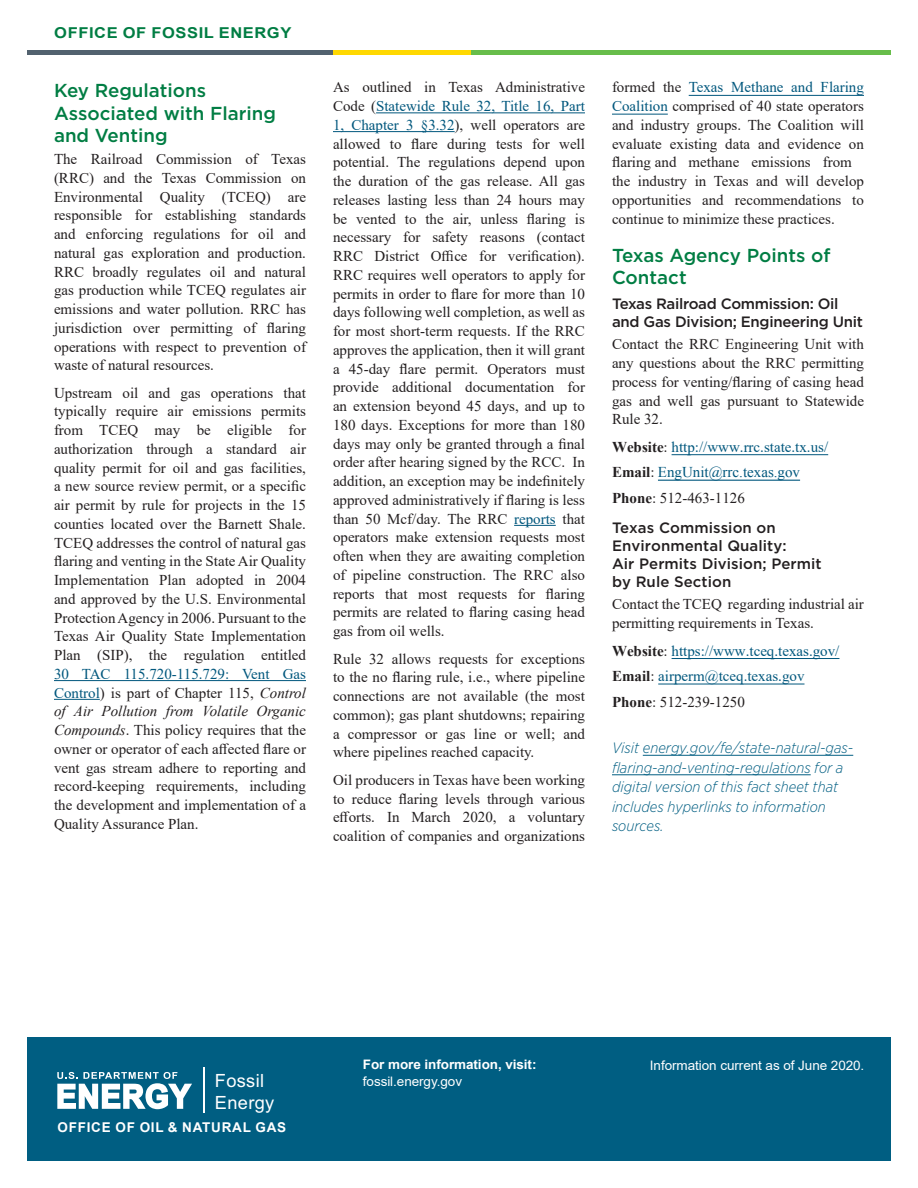
<style>
.page{position:relative;width:918px;height:1188px;background:#fff}
.page>*{position:absolute;margin:0;border:0;box-sizing:border-box;transform-origin:0 0}
.heading_1{font:500 18.75px/22.5px "Gotham";color:#007d43}
.body_text{font:500 18.75px/22.5px "Gotham";color:#007d43}
.t1{font:18.3px "Arial";letter-spacing:.015em;color:#fff}
.body_text-2{font:15px/18.8px "Times New Roman";color:#231f20;text-align:justify}
.body_text-3{font:15px/25.5px "Times New Roman";color:#00577d}
.body_text-4{font:italic 300 15px/19.5px "Gotham Narrow";color:#005e82}
.body_text-5{font:500 15px/18px "Gotham";letter-spacing:.005em;color:#231f20}
.body_text-6{font:500 15px/18px "Gotham";letter-spacing:-.02em;color:#231f20}
.t2{font:700 15px "Arial";letter-spacing:.035em;color:#007d43;scale:1.1 1}
.t3{font:700 13.5px "Arial";letter-spacing:.055em;color:#fff}
.t4{font:13.05px "Arial";letter-spacing:-.005em;color:#fff}
.t5{font:700 13.05px "Arial";letter-spacing:-.005em;color:#fff}
.s1{color:#00577d}
.s2{font-style:italic}
.s3{font-weight:700;color:#231f20}
.s4{color:#231f20}
</style>
<div class="page">
<hr style="left:54px;top:680px;width:252px;height:1px;background:#00577d">
<hr style="left:54px;top:699px;width:46px;height:1px;background:#00577d">
<hr style="left:376px;top:112px;width:209px;height:1px;background:#00577d">
<hr style="left:333px;top:131px;width:122px;height:1px;background:#00577d">
<hr style="left:514px;top:525px;width:42px;height:1px;background:#00577d">
<div style="left:27px;top:1038px;width:864px;height:123px;background:#005e82"></div>
<div style="left:27px;top:50px;width:306px;height:5px;background:#52626f"></div>
<div style="left:333px;top:50px;width:138px;height:5px;background:#ffd801"></div>
<div style="left:471px;top:50px;width:420px;height:5px;background:#67bd4a"></div>
<svg style="left:57px;top:1072px;width:135px;height:37px"></svg>
<hr style="left:203px;top:1067px;width:1px;height:46px;background:#fff">
<hr style="left:689px;top:95px;width:175px;height:1px;background:#00577d">
<hr style="left:612px;top:114px;width:56px;height:1px;background:#00577d">
<hr style="left:672px;top:454px;width:156px;height:1px;background:#00577d">
<hr style="left:658px;top:480px;width:142px;height:1px;background:#00577d">
<hr style="left:672px;top:658px;width:167px;height:1px;background:#00577d">
<hr style="left:658px;top:684px;width:147px;height:1px;background:#00577d">
<hr style="left:643px;top:755px;width:210px;height:1px;background:#005e82">
<hr style="left:612px;top:774px;width:199px;height:1px;background:#005e82">
<p class="t2" style="left:54px;top:22px;width:217px">OFFICE OF FOSSIL ENERGY</p>
<p class="heading_1" style="left:54px;top:79px;width:224px">Key Regulations<br>Associated with Flaring and Venting</p>
<p class="body_text-2" style="left:54px;top:149px;width:254px">The Railroad Commission of Texas (RRC) and the Texas Commission on Environmental Quality (TCEQ) are responsible for establishing standards and enforcing regulations for oil and natural gas exploration and production.<br>RRC broadly regulates oil and natural gas production while TCEQ regulates air emissions and water pollution. RRC has jurisdiction over permitting of flaring operations with respect to prevention of waste of natural resources.</p>
<p class="body_text-2" style="left:54px;top:383px;width:254px">Upstream oil and gas operations that typically require air emissions permits from TCEQ may be eligible for authorization through a standard air quality permit for oil and gas facilities, a new source review permit, or a specific air permit by rule for projects in the 15 counties located over the Barnett Shale.<br>TCEQ addresses the control of natural gas flaring and venting in the State Air Quality Implementation Plan adopted in 2004 and approved by the U.S. Environmental Protection Agency in 2006. Pursuant to the Texas Air Quality State Implementation Plan (SIP), the regulation entitled <span class="s1">30 TAC 115.720-115.729: Vent Gas Control</span>) is part of Chapter 115, <span class="s2">Control of Air Pollution from Volatile Organic Compounds</span>. This policy requires that the owner or operator of each affected flare or vent gas stream adhere to reporting and record-keeping requirements, including the development and implementation of a Quality Assurance Plan.</p>
<p class="body_text-2" style="left:333px;top:78px;width:254px">As outlined in Texas Administrative Code (<span class="s1">Statewide Rule 32, Title 16, Part 1, Chapter 3 §3.32</span>), well operators are allowed to flare during tests for well potential. The regulations depend upon the duration of the gas release. All gas releases lasting less than 24 hours may be vented to the air, unless flaring is necessary for safety reasons (contact RRC District Office for verification).<br>RRC requires well operators to apply for permits in order to flare for more than 10 days following well completion, as well as for most short-term requests. If the RRC approves the application, then it will grant a 45-day flare permit. Operators must provide additional documentation for an extension beyond 45 days, and up to 180 days. Exceptions for more than 180 days may only be granted through a final order after hearing signed by the RCC. In addition, an exception may be indefinitely approved administratively if flaring is less than 50 Mcf/day. The RRC <span class="s1">reports</span> that operators make extension requests most often when they are awaiting completion of pipeline construction. The RRC also reports that most requests for flaring permits are related to flaring casing head gas from oil wells.</p>
<p class="body_text-2" style="left:333px;top:649px;width:254px">Rule 32 allows requests for exceptions to the no flaring rule, i.e., where pipeline connections are not available (the most common); gas plant shutdowns; repairing a compressor or gas line or well; and where pipelines reached capacity.</p>
<p class="body_text-2" style="left:333px;top:770px;width:254px">Oil producers in Texas have been working to reduce flaring levels through various efforts. In March 2020, a voluntary coalition of companies and organizations</p>
<p class="body_text-2" style="left:612px;top:78px;width:254px;text-align:left">formed the <span class="s1">Texas Methane and Flaring Coalition</span> comprised of 40 state operators and industry groups. The Coalition will evaluate existing data and evidence on flaring and methane emissions from the industry in Texas and will develop opportunities and recommendations to continue to minimize these practices.</p>
<p class="body_text" style="left:612px;top:243px;width:220px">Texas Agency Points of<br>Contact</p>
<p class="body_text-6" style="left:612px;top:294px;width:252px">Texas Railroad Commission: Oil and Gas Division; Engineering Unit</p>
<p class="body_text-2" style="left:612px;top:335px;width:254px">Contact the RRC Engineering Unit with any questions about the RRC permitting process for venting/flaring of casing head gas and well gas pursuant to Statewide Rule 32.</p>
<p class="body_text-3" style="left:612px;top:434px;width:218px"><span class="s3">Website</span><span class="s4">:</span> http://www.rrc.state.tx.us/<br><span class="s3">Email</span><span class="s4">:</span> EngUnit@rrc.texas.gov<br><span class="s3">Phone</span><span class="s4">: 512-463-1126</span></p>
<p class="body_text-5" style="left:612px;top:518px;width:211px">Texas Commission on<br>Environmental Quality:<br>Air Permits Division; Permit by Rule Section</p>
<p class="body_text-2" style="left:612px;top:595px;width:253px">Contact the TCEQ regarding industrial air permitting requirements in Texas.</p>
<p class="body_text-3" style="left:612px;top:637px;width:229px"><span class="s3">Website</span><span class="s4">:</span> https://www.tceq.texas.gov/<br><span class="s3">Email</span><span class="s4">:</span> airperm@tceq.texas.gov<br><span class="s3">Phone</span><span class="s4">: 512-239-1250</span></p>
<p class="body_text-4" style="left:612px;top:738px;width:243px">Visit energy.gov/fe/state-natural-gas&shy;flaring-and-venting-regulations for a digital version of this fact sheet that includes hyperlinks to information sources.</p>
<p class="t5" style="left:363px;top:1055px;width:175px">For more information, visit:</p>
<p class="t1" style="left:215px;top:1068px;width:51px">Fossil</p>
<p class="t4" style="left:363px;top:1073px;width:101px">fossil.energy.gov</p>
<p class="t1" style="left:215px;top:1091px;width:61px">Energy</p>
<p class="t3" style="left:57px;top:1118px;width:230px">OFFICE OF OIL &amp; NATURAL GAS</p>
<p class="t4" style="left:650px;top:1056px;width:216px">Information current as of June 2020.</p>
</div>
